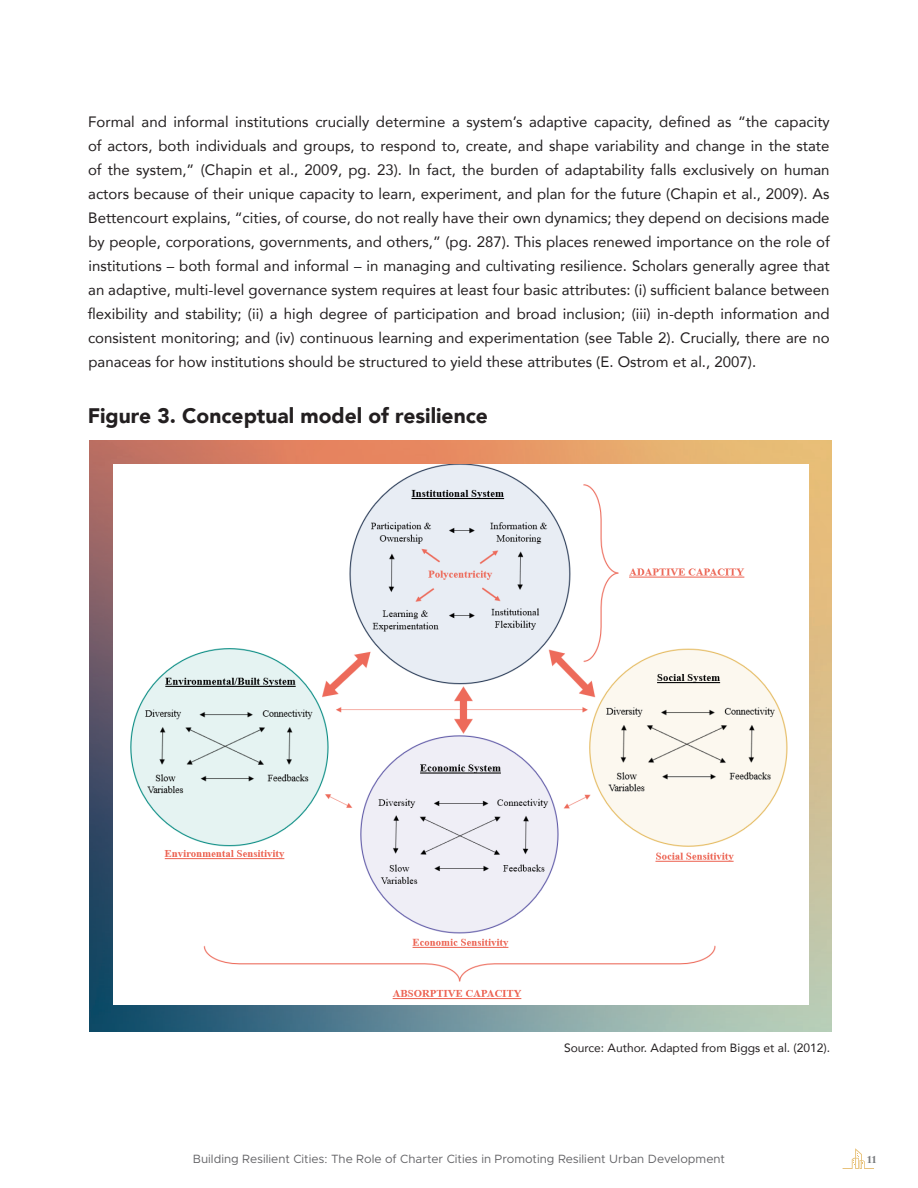
<style>
.page{position:relative;width:918px;height:1188px;background:#fff}
.page>*{position:absolute;margin:0;border:0;box-sizing:border-box;transform-origin:0 0}
.t1{font:900 21px "Avenir";color:#231f20}
.Paragraph_Style_1{font:15px/24px "Avenir";color:#231f20;text-align:justify}
.t2{font:12px "Metropolis";color:#636366}
.t3{font:12px "Avenir";color:#231f20}
.t4{font:700 10.5px "Pona Display";color:#76787b}
</style>
<div class="page">
<svg style="left:843px;top:1148px;width:31px;height:21px"></svg>
<img style="left:89px;top:440px;width:743px;height:591px">
<img style="left:113px;top:464px;width:696px;height:541px">
<p class="Paragraph_Style_1" style="left:88px;top:109px;width:744px">Formal and informal institutions crucially determine a system’s adaptive capacity, defined as “the capacity of actors, both individuals and groups, to respond to, create, and shape variability and change in the state of the system,” (Chapin et al., 2009, pg. 23). In fact, the burden of adaptability falls exclusively on human actors because of their unique capacity to learn, experiment, and plan for the future (Chapin et al., 2009). As Bettencourt explains, “cities, of course, do not really have their own dynamics; they depend on decisions made by people, corporations, governments, and others,” (pg. 287). This places renewed importance on the role of institutions – both formal and informal – in managing and cultivating resilience. Scholars generally agree that an adaptive, multi-level governance system requires at least four basic attributes: (i) sufficient balance between flexibility and stability; (ii) a high degree of participation and broad inclusion; (iii) in-depth information and consistent monitoring; and (iv) continuous learning and experimentation (see Table 2). Crucially, there are no panaceas for how institutions should be structured to yield these attributes (E. Ostrom et al., 2007).</p>
<p class="t1" style="left:88px;top:398px;width:402px">Figure 3. Conceptual model of resilience</p>
<p class="t3" style="left:564px;top:1038px;width:268px">Source: Author. Adapted from Biggs et al. (2012).</p>
<p class="t2" style="left:193px;top:1151px;width:534px">Building Resilient Cities: The Role of Charter Cities in Promoting Resilient Urban Development</p>
<p class="t4" style="left:867px;top:1153px;width:11px">11</p>
</div>
